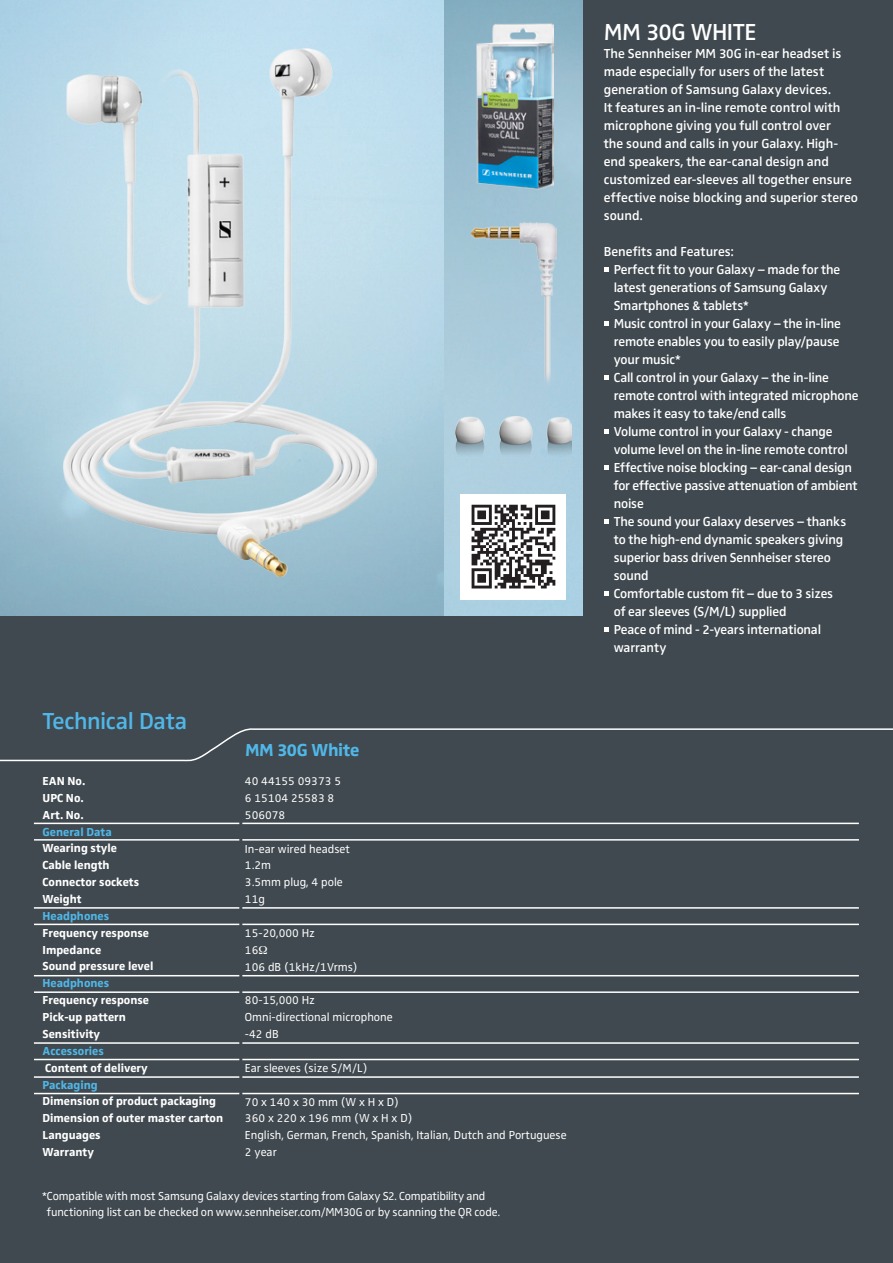
<style>
.page{position:relative;width:893px;height:1263px;background:#40494f}
.page>*{position:absolute;margin:0;border:0;box-sizing:border-box;transform-origin:0 0}
.SennhBook_10pt_14_-1{font:600 24px "Sennheiser";letter-spacing:-.015em;color:#50b7e8}
.SennhDemi_28pt_30_-3{font:600 24px "Sennheiser";letter-spacing:-.025em;color:#fff}
.SennhBook_10pt_14_-1-2{font:700 18px "Sennheiser";letter-spacing:-.02em;color:#50b7e8}
.SennhDemi_28pt_30_-3-2{font:600 13.5px/18px "Sennheiser";letter-spacing:-.01em;color:#fff}
.SennhDemi_28pt_30_-3-3{font:12px/16.5px "Sennheiser";color:#fff}
.t1{font:700 12px "Sennheiser";color:#fff}
.t2{font:700 12px "Sennheiser";color:#50b7e8}
</style>
<div class="page">
<img style="left:0;top:0;width:444px;height:616px">
<img style="left:444px;top:0;width:139px;height:616px">
<img style="left:455px;top:416px;width:116px;height:40px">
<img style="left:64px;top:49px;width:312px;height:527px">
<img style="left:472px;top:223px;width:85px;height:166px">
<img style="left:477px;top:23px;width:77px;height:167px">
<div style="left:461px;top:494px;width:105px;height:105px;background:#fff"></div>
<svg style="left:472px;top:505px;width:83px;height:83px"></svg>
<svg style="left:604px;top:267px;width:4px;height:4px"></svg>
<svg style="left:604px;top:321px;width:4px;height:4px"></svg>
<svg style="left:604px;top:375px;width:4px;height:4px"></svg>
<svg style="left:604px;top:429px;width:4px;height:4px"></svg>
<svg style="left:604px;top:465px;width:4px;height:4px"></svg>
<svg style="left:604px;top:519px;width:4px;height:4px"></svg>
<svg style="left:604px;top:591px;width:4px;height:4px"></svg>
<svg style="left:604px;top:627px;width:4px;height:4px"></svg>
<hr style="left:34px;top:839px;width:825px;height:2px;background:#fff">
<hr style="left:34px;top:924px;width:825px;height:1px;background:#fff">
<hr style="left:34px;top:991px;width:825px;height:2px;background:#fff">
<hr style="left:34px;top:1059px;width:825px;height:1px;background:#fff">
<hr style="left:34px;top:1093px;width:825px;height:1px;background:#fff">
<hr style="left:34px;top:823px;width:825px;height:1px;background:#fff">
<hr style="left:34px;top:907px;width:825px;height:2px;background:#fff">
<hr style="left:34px;top:975px;width:825px;height:1px;background:#fff">
<hr style="left:34px;top:1042px;width:825px;height:2px;background:#fff">
<hr style="left:34px;top:1076px;width:825px;height:2px;background:#fff">
<svg style="left:0;top:728px;width:893px;height:34px"></svg>
<hr style="left:239px;top:778px;width:3px;height:395px;background:#40494f">
<p class="SennhBook_10pt_14_-1" style="left:42px;top:706px;width:146px">Technical Data</p>
<p class="SennhBook_10pt_14_-1-2" style="left:245px;top:739px;width:116px">MM 30G White</p>
<p class="t1" style="left:43px;top:774px;width:44px">EAN No.</p>
<p class="SennhDemi_28pt_30_-3-3" style="left:245px;top:773px;width:98px">40 44155 09373 5</p>
<p class="t1" style="left:43px;top:791px;width:43px">UPC No.</p>
<p class="SennhDemi_28pt_30_-3-3" style="left:245px;top:789px;width:91px">6 15104 25583 8</p>
<p class="t1" style="left:43px;top:807px;width:43px">Art. No.</p>
<p class="SennhDemi_28pt_30_-3-3" style="left:245px;top:806px;width:42px">506078</p>
<p class="t2" style="left:43px;top:824px;width:71px">General Data</p>
<p class="t1" style="left:43px;top:841px;width:76px">Wearing style</p>
<p class="SennhDemi_28pt_30_-3-3" style="left:245px;top:840px;width:107px">In-ear wired headset</p>
<p class="t1" style="left:43px;top:858px;width:69px">Cable length</p>
<p class="SennhDemi_28pt_30_-3-3" style="left:245px;top:857px;width:28px">1.2m</p>
<p class="t1" style="left:43px;top:875px;width:98px">Connector sockets</p>
<p class="SennhDemi_28pt_30_-3-3" style="left:245px;top:874px;width:99px">3.5mm plug, 4 pole</p>
<p class="t1" style="left:43px;top:892px;width:41px">Weight</p>
<p class="SennhDemi_28pt_30_-3-3" style="left:245px;top:891px;width:22px">11g</p>
<p class="t2" style="left:43px;top:909px;width:68px">Headphones</p>
<p class="t1" style="left:43px;top:926px;width:108px">Frequency response</p>
<p class="SennhDemi_28pt_30_-3-3" style="left:245px;top:924px;width:72px">15-20,000 Hz</p>
<p class="t1" style="left:43px;top:942px;width:60px">Impedance</p>
<p class="SennhDemi_28pt_30_-3-3" style="left:245px;top:941px;width:15px">16</p>
<p class="t1" style="left:43px;top:959px;width:112px">Sound pressure level</p>
<p class="SennhDemi_28pt_30_-3-3" style="left:245px;top:958px;width:114px">106 dB (1kHz/1Vrms)</p>
<p class="t2" style="left:43px;top:976px;width:68px">Headphones</p>
<p class="t1" style="left:43px;top:993px;width:108px">Frequency response</p>
<p class="SennhDemi_28pt_30_-3-3" style="left:245px;top:992px;width:72px">80-15,000 Hz</p>
<p class="t1" style="left:43px;top:1010px;width:85px">Pick-up pattern</p>
<p class="SennhDemi_28pt_30_-3-3" style="left:245px;top:1009px;width:149px">Omni-directional microphone</p>
<p class="t1" style="left:43px;top:1027px;width:59px">Sensitivity</p>
<p class="SennhDemi_28pt_30_-3-3" style="left:245px;top:1026px;width:35px">-42 dB</p>
<p class="t2" style="left:43px;top:1044px;width:63px">Accessories</p>
<p class="t1" style="left:45px;top:1061px;width:104px">Content of delivery</p>
<p class="SennhDemi_28pt_30_-3-3" style="left:245px;top:1059px;width:124px">Ear sleeves (size S/M/L)</p>
<p class="t2" style="left:43px;top:1077px;width:57px">Packaging</p>
<p class="t1" style="left:43px;top:1094px;width:175px">Dimension of product packaging</p>
<p class="SennhDemi_28pt_30_-3-3" style="left:245px;top:1093px;width:156px">70 x 140 x 30 mm (W x H x D)</p>
<p class="t1" style="left:43px;top:1111px;width:182px">Dimension of outer master carton</p>
<p class="SennhDemi_28pt_30_-3-3" style="left:245px;top:1110px;width:169px">360 x 220 x 196 mm (W x H x D)</p>
<p class="t1" style="left:43px;top:1128px;width:60px">Languages</p>
<p class="SennhDemi_28pt_30_-3-3" style="left:245px;top:1127px;width:323px">English, German, French, Spanish, Italian, Dutch and Portuguese</p>
<p class="t1" style="left:43px;top:1145px;width:53px">Warranty</p>
<p class="SennhDemi_28pt_30_-3-3" style="left:245px;top:1144px;width:34px">2 year</p>
<p class="SennhDemi_28pt_30_-3-3" style="left:47px;top:1187px;width:455px;text-indent:-5px">*Compatible with most Samsung Galaxy devices starting from Galaxy S2. Compatibility and functioning list can be checked on www.sennheiser.com/MM30G or by scanning the QR code.</p>
<p class="SennhDemi_28pt_30_-3" style="left:604px;top:18px;width:154px">MM 30G WHITE</p>
<p class="SennhDemi_28pt_30_-3-2" style="left:604px;top:44px;width:239px">The Sennheiser MM 30G in-ear headset is made especially for users of the latest generation of Samsung Galaxy devices.</p>
<p class="SennhDemi_28pt_30_-3-2" style="left:604px;top:98px;width:256px">It features an in-line remote control with microphone giving you full control over<br>the sound and calls in your Galaxy. High&shy;end speakers, the ear-canal design and customized ear-sleeves all together ensure effective noise blocking and superior stereo sound.</p>
<p class="SennhDemi_28pt_30_-3-2" style="left:604px;top:242px;width:132px">Benefits and Features:</p>
<p class="SennhDemi_28pt_30_-3-2" style="left:614px;top:260px;width:228px">Perfect fit to your Galaxy – made for the latest generations of Samsung Galaxy<br>Smartphones &amp; tablets*</p>
<p class="SennhDemi_28pt_30_-3-2" style="left:614px;top:314px;width:229px;text-align:justify">Music control in your Galaxy – the in-line remote enables you to easily play/pause your music*</p>
<p class="SennhDemi_28pt_30_-3-2" style="left:614px;top:368px;width:246px">Call control in your Galaxy – the in-line remote control with integrated microphone makes it easy to take/end calls</p>
<p class="SennhDemi_28pt_30_-3-2" style="left:614px;top:422px;width:236px">Volume control in your Galaxy - change volume level on the in-line remote control</p>
<p class="SennhDemi_28pt_30_-3-2" style="left:614px;top:458px;width:245px">Effective noise blocking – ear-canal design for effective passive attenuation of ambient noise</p>
<p class="SennhDemi_28pt_30_-3-2" style="left:614px;top:512px;width:234px">The sound your Galaxy deserves – thanks to the high-end dynamic speakers giving superior bass driven Sennheiser stereo sound</p>
<p class="SennhDemi_28pt_30_-3-2" style="left:614px;top:584px;width:221px">Comfortable custom fit – due to 3 sizes of ear sleeves (S/M/L) supplied</p>
<p class="SennhDemi_28pt_30_-3-2" style="left:614px;top:620px;width:209px">Peace of mind - 2-years international warranty</p>
</div>
